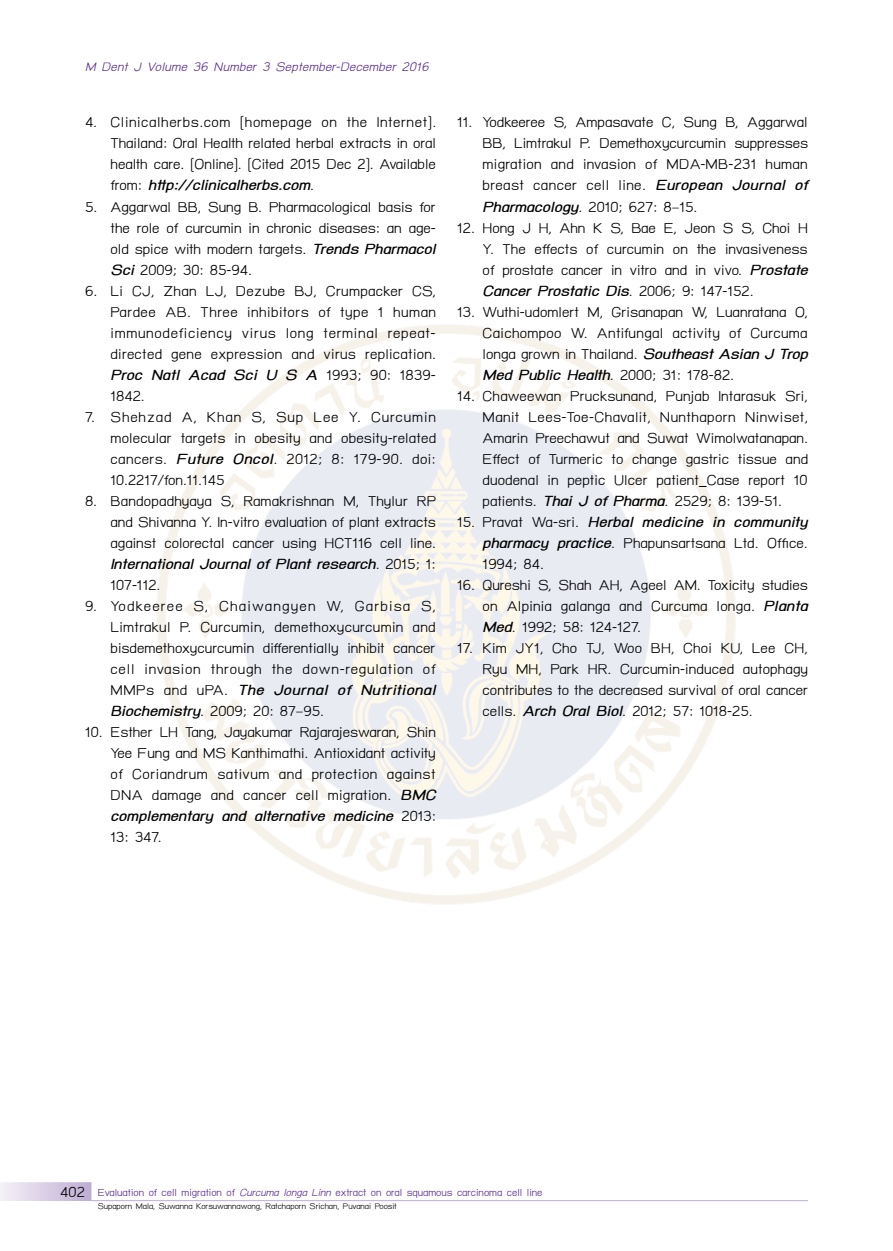
<style>
.page{position:relative;width:893px;height:1251px;background:#fff}
.page>*{position:absolute;margin:0;border:0;box-sizing:border-box;transform-origin:0 0}
.t1{font:21px/21px "TH Baijam";color:#000;text-align:justify}
.t2{font:italic 18px "TH Baijam";letter-spacing:.015em;color:#5c2d91}
.t3{font:15px "TH Baijam";color:#5c2d91}
.t4{font:12px "TH Baijam";color:#000}
.s1{font-weight:700;font-style:italic}
.s2{font-style:italic}
.s3{font-size:21px;color:#000}
</style>
<div class="page">
<svg style="left:0;top:1182px;width:91px;height:18px;background:#dacfe5"></svg>
<hr style="left:91px;top:1199px;width:717px;height:1px;background:#5c2d91">
<p class="t2" style="left:85px;top:57px;width:345px">M Dent J Volume 36 Number 3 September-December 2016</p>
<p class="t1" style="left:111px;top:112px;width:327px;text-indent:-26px">4. Clinicalherbs.com [homepage on the Internet].<br>Thailand: Oral Health related herbal extracts in oral health care. [Online]. [Cited 2015 Dec 2]. Available from: <span class="s1">http://clinicalherbs.com</span>.</p>
<p class="t1" style="left:111px;top:196px;width:327px;text-indent:-26px">5. Aggarwal BB, Sung B. Pharmacological basis for the role of curcumin in chronic diseases: an age&shy;old spice with modern targets. <span class="s1">Trends Pharmacol Sci</span> 2009; 30: 85-94.</p>
<p class="t1" style="left:111px;top:280px;width:327px;text-indent:-26px">6. Li CJ, Zhan LJ, Dezube BJ, Crumpacker CS, Pardee AB. Three inhibitors of type 1 human immunodeficiency virus long terminal repeat&shy;directed gene expression and virus replication.<br><span class="s1">Proc Natl Acad Sci U S A</span> 1993; 90: 1839- 1842.</p>
<p class="t1" style="left:111px;top:406px;width:327px;text-indent:-26px">7. Shehzad A, Khan S, Sup Lee Y. Curcumin molecular targets in obesity and obesity-related cancers. <span class="s1">Future Oncol</span><span class="s2">.</span> 2012; 8: 179-90. doi:<br>10.2217/fon.11.145</p>
<p class="t1" style="left:111px;top:490px;width:327px;text-indent:-26px">8. Bandopadhyaya S, Ramakrishnan M, Thylur RP and Shivanna Y. In-vitro evaluation of plant extracts against colorectal cancer using HCT116 cell line.<br><span class="s1">International Journal of Plant research</span>. 2015; 1:<br>107-112.</p>
<p class="t1" style="left:111px;top:595px;width:327px;text-indent:-26px">9. Yodkeeree S, Chaiwangyen W, Garbisa S, Limtrakul P. Curcumin, demethoxycurcumin and bisdemethoxycurcumin differentially inhibit cancer cell invasion through the down-regulation of MMPs and uPA. <span class="s1">The Journal of Nutritional Biochemistry</span>. 2009; 20: 87–95.</p>
<p class="t1" style="left:111px;top:721px;width:327px;text-indent:-26px">10. Esther LH Tang, Jayakumar Rajarajeswaran, Shin Yee Fung and MS Kanthimathi. Antioxidant activity of Coriandrum sativum and protection against DNA damage and cancer cell migration. <span class="s1">BMC complementary and alternative medicine</span> 2013:<br>13: 347.</p>
<p class="t1" style="left:483px;top:112px;width:327px;text-indent:-26px">11. Yodkeeree S, Ampasavate C, Sung B, Aggarwal BB, Limtrakul P. Demethoxycurcumin suppresses migration and invasion of MDA-MB-231 human breast cancer cell line. <span class="s1">European Journal of Pharmacology</span>. 2010; 627: 8–15.</p>
<p class="t1" style="left:483px;top:217px;width:327px;text-indent:-26px">12. Hong J H, Ahn K S, Bae E, Jeon S S, Choi H Y. The effects of curcumin on the invasiveness of prostate cancer in vitro and in vivo. <span class="s1">Prostate Cancer Prostatic Dis</span>. 2006; 9: 147-152.</p>
<p class="t1" style="left:483px;top:301px;width:327px;text-indent:-26px">13. Wuthi-udomlert M, Grisanapan W, Luanratana O, Caichompoo W. Antifungal activity of Curcuma longa grown in Thailand. <span class="s1">Southeast Asian J Trop Med Public Health</span>. 2000; 31: 178-82.</p>
<p class="t1" style="left:483px;top:385px;width:327px;text-indent:-26px">14. Chaweewan Prucksunand, Punjab Intarasuk Sri, Manit Lees-Toe-Chavalit, Nunthaporn Ninwiset, Amarin Preechawut and Suwat Wimolwatanapan.<br>Effect of Turmeric to change gastric tissue and duodenal in peptic Ulcer patient_Case report 10 patients. <span class="s1">Thai J of Pharma</span>. 2529; 8: 139-51.</p>
<p class="t1" style="left:483px;top:511px;width:327px;text-indent:-26px">15. Pravat Wa-sri. <span class="s1">Herbal medicine in community pharmacy practice</span>. Phapunsartsana Ltd. Office.<br>1994; 84.</p>
<p class="t1" style="left:483px;top:574px;width:327px;text-indent:-26px">16. Qureshi S, Shah AH, Ageel AM. Toxicity studies on Alpinia galanga and Curcuma longa. <span class="s1">Planta Med</span>. 1992; 58: 124-127.</p>
<p class="t1" style="left:483px;top:637px;width:327px;text-indent:-26px">17. Kim JY1, Cho TJ, Woo BH, Choi KU, Lee CH, Ryu MH, Park HR. Curcumin-induced autophagy contributes to the decreased survival of oral cancer cells. <span class="s1">Arch Oral Biol</span>. 2012; 57: 1018-25.</p>
<p class="t3" style="left:60px;top:1183px;width:484px"><span class="s3">402</span> Evaluation of cell migration of <span class="s2">Curcuma longa Linn</span> extract on oral squamous carcinoma cell line</p>
<p class="t4" style="left:98px;top:1199px;width:300px">Supaporn Mala, Suwanna Korsuwannawong, Ratchaporn Srichan, Puvanai Poosit</p>
</div>
